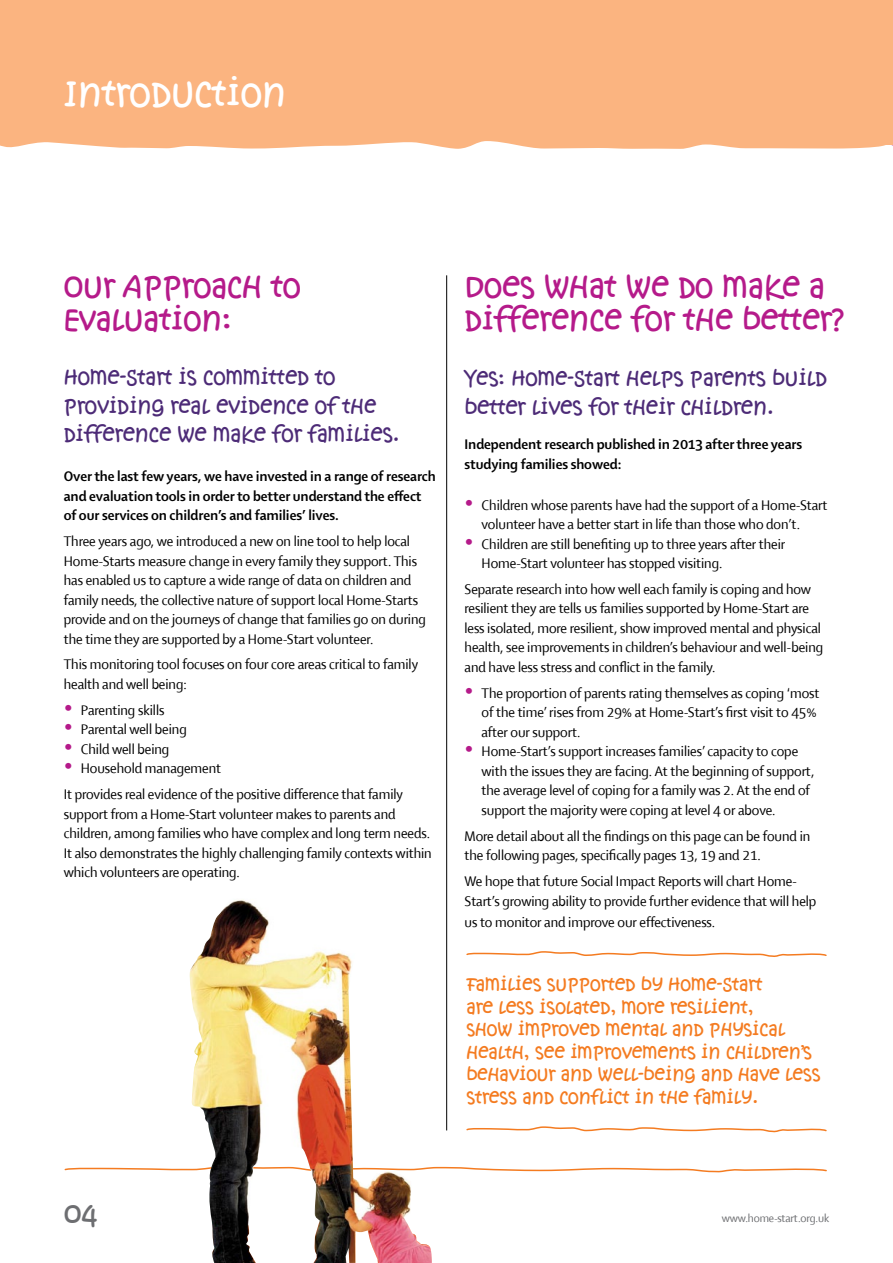
<style>
.page{position:relative;width:893px;height:1263px;background:#fff}
.page>*{position:absolute;margin:0;border:0;box-sizing:border-box;transform-origin:0 0}
.t1{font:39px "Kristen Not So ITC";letter-spacing:-.005em;color:#fff}
.t2{font:33px/33px "Kristen Not So ITC";letter-spacing:-.005em;color:#b51a8a}
.t3{font:31.95px "Kristen Not So ITC";color:#6d6e71}
.t4{font:22.5px/28.5px "Kristen Not So ITC";letter-spacing:-.005em;color:#4d2b77}
.t5{font:19.5px/22.5px "Kristen Not So ITC";letter-spacing:-.005em;color:#f47b20}
.t6{font:15px/19.5px "Shaker R";letter-spacing:-.005em;color:#000}
.t7{font:700 15px/19.5px "Shaker 2";letter-spacing:-.005em;color:#000}
.t8{font:12px "Shaker R";letter-spacing:-.01em;color:#6d6e71}
.s1{font-family:"Shaker 2";font-weight:700;font-size:27px;color:#b51a8a}
</style>
<div class="page">
<div style="left:0;top:0;width:877px;height:149px;background:#fbb480"></div>
<svg style="left:877px;top:0;width:16px;height:147px"></svg>
<div style="left:865px;top:0;width:27px;height:145px;background:#fbb480"></div>
<svg style="left:64px;top:1166px;width:763px;height:7px"></svg>
<hr style="left:446px;top:275px;width:1px;height:855px;background:#000">
<svg style="left:466px;top:951px;width:361px;height:6px"></svg>
<svg style="left:466px;top:1126px;width:361px;height:7px"></svg>
<img style="left:189px;top:900px;width:243px;height:363px">
<h1 class="t1" style="left:64px;top:71px;width:224px">INTRODUCTION</h1>
<h2 class="t2" style="left:64px;top:271px;width:239px">OUR APPROACH TO<br>EVALUATION:</h2>
<h3 class="t4" style="left:64px;top:363px;width:337px">HOME-START IS COMMITTED TO<br>PROVIDING REAL EVIDENCE OF THE<br>DIFFERENCE WE MAKE FOR FAMILIES.</h3>
<p class="t7" style="left:64px;top:466px;width:373px">Over the last few years, we have invested in a range of research and evaluation tools in order to better understand the effect of our services on children’s and families’ lives.</p>
<p class="t6" style="left:64px;top:532px;width:364px">Three years ago, we introduced a new on line tool to help local Home-Starts measure change in every family they support. This has enabled us to capture a wide range of data on children and family needs, the collective nature of support local Home-Starts provide and on the journeys of change that families go on during the time they are supported by a Home-Start volunteer.</p>
<p class="t6" style="left:64px;top:655px;width:356px">This monitoring tool focuses on four core areas critical to family health and well being:</p>
<p class="t6" style="left:64px;top:700px;width:102px"><span class="s1">•</span> Parenting skills</p>
<p class="t6" style="left:64px;top:720px;width:124px"><span class="s1">•</span> Parental well being</p>
<p class="t6" style="left:64px;top:739px;width:107px"><span class="s1">•</span> Child well being</p>
<p class="t6" style="left:64px;top:756px;width:341px;line-height:25.8px"><span class="s1">•</span> Household management<br>It provides real evidence of the positive difference that family</p>
<p class="t6" style="left:64px;top:804px;width:370px">support from a Home-Start volunteer makes to parents and children, among families who have complex and long term needs.<br>It also demonstrates the highly challenging family contexts within which volunteers are operating.</p>
<h2 class="t2" style="left:465px;top:271px;width:381px">DOES WHAT WE DO MAKE A<br>DIFFERENCE FOR THE BETTER?</h2>
<h3 class="t4" style="left:465px;top:364px;width:364px">YES: HOME-START HELPS PARENTS BUILD<br>BETTER LIVES FOR THEIR CHILDREN.</h3>
<p class="t7" style="left:465px;top:434px;width:339px">Independent research published in 2013 after three years studying families showed:</p>
<p class="t6" style="left:482px;top:495px;width:347px;text-indent:-17px"><span class="s1">•</span> Children whose parents have had the support of a Home-Start volunteer have a better start in life than those who don’t.</p>
<p class="t6" style="left:482px;top:534px;width:305px;text-indent:-17px"><span class="s1">•</span> Children are still benefiting up to three years after their<br>Home-Start volunteer has stopped visiting.</p>
<p class="t6" style="left:465px;top:580px;width:360px">Separate research into how well each family is coping and how resilient they are tells us families supported by Home-Start are less isolated, more resilient, show improved mental and physical health, see improvements in children’s behaviour and well-being and have less stress and conflict in the family.</p>
<p class="t6" style="left:482px;top:683px;width:339px;text-indent:-17px"><span class="s1">•</span> The proportion of parents rating themselves as coping ‘most of the time’ rises from 29% at Home-Start’s first visit to 45% after our support.</p>
<p class="t6" style="left:482px;top:742px;width:334px;text-indent:-17px"><span class="s1">•</span> Home-Start’s support increases families’ capacity to cope with the issues they are facing. At the beginning of support, the average level of coping for a family was 2. At the end of support the majority were coping at level 4 or above.</p>
<p class="t6" style="left:465px;top:826px;width:347px">More detail about all the findings on this page can be found in the following pages, specifically pages 13, 19 and 21.</p>
<p class="t6" style="left:465px;top:872px;width:353px">We hope that future Social Impact Reports will chart Home-<br>Start’s growing ability to provide further evidence that will help</p>
<p class="t6" style="left:465px;top:913px;width:252px">us to monitor and improve our effectiveness.</p>
<h3 class="t5" style="left:466px;top:973px;width:356px">FAMILIES SUPPORTED BY HOME-START<br>ARE LESS ISOLATED, MORE RESILIENT,<br>SHOW IMPROVED MENTAL AND PHYSICAL HEALTH, SEE IMPROVEMENTS IN CHILDREN’S BEHAVIOUR AND WELL-BEING AND HAVE LESS STRESS AND CONFLICT IN THE FAMILY.</h3>
<h3 class="t3" style="left:64px;top:1195px;width:35px">04</h3>
<p class="t8" style="left:722px;top:1212px;width:109px">www.home-start.org.uk</p>
</div>
